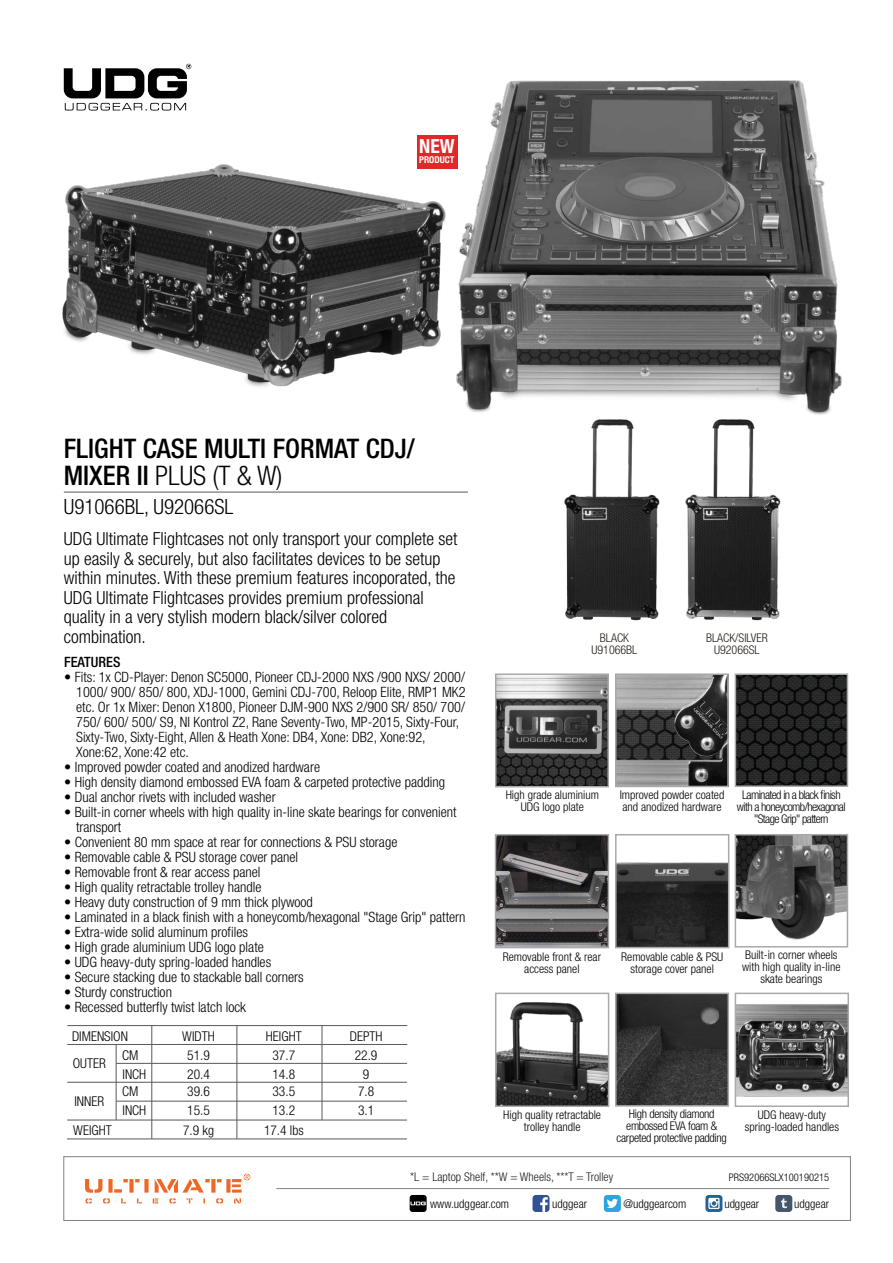
<style>
.page{position:relative;width:893px;height:1263px;background:#fff}
.page>*{position:absolute;margin:0;border:0;box-sizing:border-box;transform-origin:0 0}
.t1{font:500 condensed 27px/27px "Helvetica Neue";color:#000}
.t2{font:300 condensed 21px "Helvetica Neue";color:#000}
.t3{font:700 condensed 19.5px "Helvetica Neue";color:#fff}
.t4{font:300 condensed 18px/19.5px "Helvetica Neue";color:#000}
.t5{font:300 condensed 14.25px/15px "Helvetica Neue";color:#000}
.t6{font:500 condensed 14.25px "Helvetica Neue";color:#000}
.t7{font:300 condensed 13.5px/19px "Helvetica Neue";color:#000}
.t8{font:300 condensed 12px/12px "Helvetica Neue LT Std";color:#000;text-align:center}
.t9{font:300 condensed 12px/12px "Helvetica Neue LT Std";letter-spacing:-.05em;color:#000;text-align:center}
.t10{font:300 condensed 12px/12px "Helvetica Neue LT Std";letter-spacing:-.025em;color:#000;text-align:center}
.t11{font:300 condensed 12px "Helvetica Neue";color:#000}
.t12{font:300 condensed 12px "Helvetica Neue";color:#231f20}
.t13{font:300 condensed 12px/12px "Helvetica Neue";color:#241b17;text-align:center}
.t14{font:300 condensed 10.5px "Helvetica Neue";color:#000}
.t15{font:700 condensed 9.45px "Helvetica Neue";color:#fff}
.s1{font-weight:300}
</style>
<div class="page">
<img style="left:62px;top:164px;width:365px;height:223px">
<div style="left:64px;top:1156px;width:787px;height:65px;background:#fff;border:1px solid #808285"></div>
<svg style="left:64px;top:64px;width:127px;height:47px"></svg>
<svg style="left:85px;top:1174px;width:165px;height:29px"></svg>
<hr style="left:276px;top:1188px;width:553px;height:1px;background:#808285">
<hr style="left:64px;top:492px;width:404px;height:1px;background:#58595b">
<div style="left:775px;top:1195px;width:17px;height:17px;background:#45556b;border-radius:3px"></div>
<svg style="left:781px;top:1198px;width:6px;height:10px"></svg>
<div style="left:532px;top:1195px;width:17px;height:17px;background:#2f5196;border-radius:3px"></div>
<svg style="left:540px;top:1197px;width:8px;height:15px"></svg>
<div style="left:705px;top:1195px;width:17px;height:17px;background:#24619a;border-radius:3px"></div>
<svg style="left:708px;top:1198px;width:12px;height:11px"></svg>
<div style="left:604px;top:1195px;width:17px;height:17px;background:#32a4dd;border-radius:3px"></div>
<svg style="left:607px;top:1199px;width:11px;height:9px"></svg>
<svg style="left:410px;top:1195px;width:17px;height:17px"></svg>
<img style="left:738px;top:676px;width:107px;height:108px">
<div style="left:735px;top:673px;width:113px;height:114px;border:2px solid #a7a9ac"></div>
<img style="left:618px;top:676px;width:108px;height:108px">
<div style="left:615px;top:673px;width:114px;height:114px;border:2px solid #a7a9ac"></div>
<img style="left:618px;top:995px;width:108px;height:108px">
<div style="left:615px;top:992px;width:114px;height:114px;border:2px solid #a7a9ac"></div>
<img style="left:498px;top:676px;width:108px;height:108px">
<div style="left:495px;top:673px;width:114px;height:114px;border:2px solid #a7a9ac"></div>
<img style="left:738px;top:1004px;width:108px;height:93px">
<div style="left:735px;top:992px;width:114px;height:115px;border:2px solid #a7a9ac"></div>
<img style="left:618px;top:862px;width:108px;height:83px">
<div style="left:615px;top:834px;width:114px;height:114px;border:2px solid #a6a9ac"></div>
<img style="left:427px;top:80px;width:415px;height:335px">
<div style="left:417px;top:135px;width:41px;height:33px;background:#e32729"></div>
<img style="left:674px;top:412px;width:117px;height:209px">
<img style="left:553px;top:412px;width:117px;height:209px">
<img style="left:498px;top:1002px;width:108px;height:102px">
<div style="left:495px;top:992px;width:114px;height:115px;border:2px solid #a7a9ac"></div>
<img style="left:738px;top:837px;width:107px;height:103px">
<div style="left:735px;top:834px;width:113px;height:113px;border:2px solid #a7a9ac"></div>
<hr style="left:67px;top:1025px;width:340px;height:1px;background:#58595b">
<hr style="left:67px;top:1044px;width:340px;height:1px;background:#58595b">
<hr style="left:116px;top:1063px;width:291px;height:1px;background:#58595b">
<hr style="left:116px;top:1101px;width:291px;height:1px;background:#58595b">
<hr style="left:67px;top:1082px;width:340px;height:1px;background:#58595b">
<hr style="left:67px;top:1139px;width:340px;height:1px;background:#58595b">
<hr style="left:67px;top:1120px;width:340px;height:1px;background:#58595b">
<hr style="left:152px;top:1025px;width:1px;height:114px;background:#58595b">
<hr style="left:322px;top:1025px;width:1px;height:95px;background:#58595b">
<hr style="left:237px;top:1025px;width:1px;height:114px;background:#58595b">
<hr style="left:116px;top:1044px;width:1px;height:76px;background:#58595b">
<img style="left:498px;top:837px;width:108px;height:108px">
<div style="left:495px;top:834px;width:114px;height:114px;border:2px solid #a7a9ac"></div>
<h3 class="t3" style="left:419px;top:134px;width:37px">NEW</h3>
<p class="t15" style="left:419px;top:154px;width:37px">PRODUCT</p>
<h1 class="t1" style="left:64px;top:434px;width:352px">FLIGHT CASE MULTI FORMAT CDJ/<br>MIXER II <span class="s1">PLUS (T &amp; W)</span></h1>
<h2 class="t2" style="left:64px;top:494px;width:171px">U91066BL, U92066SL</h2>
<p class="t4" style="left:64px;top:529px;width:395px">UDG Ultimate Flightcases not only transport your complete set up easily &amp; securely, but also facilitates devices to be setup within minutes. With these premium features incoporated, the UDG Ultimate Flightcases provides premium professional quality in a very stylish modern black/silver colored combination.</p>
<p class="t6" style="left:64px;top:654px;width:58px">FEATURES</p>
<p class="t5" style="left:76px;top:669px;width:391px;text-indent:-12px">• Fits: 1x CD-Player: Denon SC5000, Pioneer CDJ-2000 NXS /900 NXS/ 2000/ 1000/ 900/ 850/ 800, XDJ-1000, Gemini CDJ-700, Reloop Elite, RMP1 MK2 etc. Or 1x Mixer: Denon X1800, Pioneer DJM-900 NXS 2/900 SR/ 850/ 700/ 750/ 600/ 500/ S9, NI Kontrol Z2, Rane Seventy-Two, MP-2015, Sixty-Four, Sixty-Two, Sixty-Eight, Allen &amp; Heath Xone: DB4, Xone: DB2, Xone:92, Xone:62, Xone:42 etc.</p>
<p class="t5" style="left:64px;top:759px;width:257px">• Improved powder coated and anodized hardware</p>
<p class="t5" style="left:64px;top:774px;width:382px">• High density diamond embossed EVA foam &amp; carpeted protective padding</p>
<p class="t5" style="left:64px;top:789px;width:213px">• Dual anchor rivets with included washer</p>
<p class="t5" style="left:76px;top:804px;width:382px;text-indent:-12px">• Built-in corner wheels with high quality in-line skate bearings for convenient transport</p>
<p class="t5" style="left:64px;top:835px;width:335px">• Convenient 80 mm space at rear for connections &amp; PSU storage</p>
<p class="t5" style="left:64px;top:850px;width:236px">• Removable cable &amp; PSU storage cover panel</p>
<p class="t5" style="left:64px;top:865px;width:198px">• Removable front &amp; rear access panel</p>
<p class="t5" style="left:64px;top:880px;width:199px">• High quality retractable trolley handle</p>
<p class="t5" style="left:64px;top:895px;width:250px">• Heavy duty construction of 9 mm thick plywood</p>
<p class="t5" style="left:64px;top:910px;width:403px">• Laminated in a black finish with a honeycomb/hexagonal "Stage Grip" pattern</p>
<p class="t5" style="left:64px;top:925px;width:185px">• Extra-wide solid aluminum profiles</p>
<p class="t5" style="left:64px;top:940px;width:201px">• High grade aluminium UDG logo plate</p>
<p class="t5" style="left:64px;top:955px;width:209px">• UDG heavy-duty spring-loaded handles</p>
<p class="t5" style="left:64px;top:970px;width:241px">• Secure stacking due to stackable ball corners</p>
<p class="t5" style="left:64px;top:985px;width:109px">• Sturdy construction</p>
<p class="t5" style="left:64px;top:1000px;width:183px">• Recessed butterfly twist latch lock</p>
<p class="t7" style="left:72px;top:1027px;width:57px">DIMENSION</p>
<p class="t7" style="left:182px;top:1027px;width:34px">WIDTH</p>
<p class="t7" style="left:266px;top:1027px;width:37px">HEIGHT</p>
<p class="t7" style="left:350px;top:1027px;width:34px">DEPTH</p>
<p class="t7" style="left:73px;top:1054px;width:34px">OUTER</p>
<p class="t7" style="left:74px;top:1091px;width:31px">INNER</p>
<p class="t7" style="left:73px;top:1120px;width:40px">WEIGHT</p>
<p class="t7" style="left:122px;top:1046px;width:26px">CM<br>INCH</p>
<p class="t7" style="left:122px;top:1082px;width:26px">CM<br>INCH</p>
<p class="t7" style="left:187px;top:1046px;width:24px">51.9</p>
<p class="t7" style="left:272px;top:1046px;width:24px">37.7</p>
<p class="t7" style="left:355px;top:1046px;width:24px">22.9</p>
<p class="t7" style="left:187px;top:1065px;width:24px">20.4</p>
<p class="t7" style="left:272px;top:1065px;width:24px">14.8</p>
<p class="t7" style="left:363px;top:1065px;width:8px">9</p>
<p class="t7" style="left:187px;top:1082px;width:24px">39.6</p>
<p class="t7" style="left:272px;top:1082px;width:24px">33.5</p>
<p class="t7" style="left:358px;top:1082px;width:18px">7.8</p>
<p class="t7" style="left:187px;top:1101px;width:24px">15.5</p>
<p class="t7" style="left:272px;top:1101px;width:24px">13.2</p>
<p class="t7" style="left:358px;top:1101px;width:18px">3.1</p>
<p class="t7" style="left:183px;top:1120px;width:32px">7.9 kg</p>
<p class="t7" style="left:264px;top:1120px;width:41px">17.4 lbs</p>
<p class="t13" style="left:591px;top:632px;width:47px">BLACK<br>U91066BL</p>
<p class="t13" style="left:706px;top:632px;width:63px">BLACK/SILVER<br>U92066SL</p>
<p class="t8" style="left:506px;top:789px;width:95px">High grade aluminium<br>UDG logo plate</p>
<p class="t8" style="left:620px;top:789px;width:106px;text-align:left">Improved powder coated and anodized hardware</p>
<p class="t9" style="left:737px;top:788px;width:110px">Laminated in a black finish with a honeycomb/hexagonal "Stage Grip" pattern</p>
<p class="t8" style="left:503px;top:950px;width:100px">Removable front &amp; rear access panel</p>
<p class="t8" style="left:621px;top:950px;width:103px">Removable cable &amp; PSU storage cover panel</p>
<p class="t8" style="left:742px;top:949px;width:100px">Built-in corner wheels with high quality in-line skate bearings</p>
<p class="t8" style="left:503px;top:1109px;width:99px">High quality retractable trolley handle</p>
<p class="t10" style="left:617px;top:1108px;width:112px">High density diamond embossed EVA foam &amp; carpeted protective padding</p>
<p class="t8" style="left:745px;top:1109px;width:96px">UDG heavy-duty spring-loaded handles</p>
<p class="t12" style="left:410px;top:1169px;width:204px">*L = Laptop Shelf, **W = Wheels, ***T = Trolley</p>
<p class="t14" style="left:729px;top:1171px;width:102px">PRS92066SLX100190215</p>
<p class="t11" style="left:430px;top:1196px;width:80px">www.udggear.com</p>
<p class="t11" style="left:552px;top:1196px;width:36px">udggear</p>
<p class="t11" style="left:624px;top:1196px;width:64px">@udggearcom</p>
<p class="t11" style="left:724px;top:1196px;width:36px">udggear</p>
<p class="t11" style="left:794px;top:1196px;width:36px">udggear</p>
</div>
